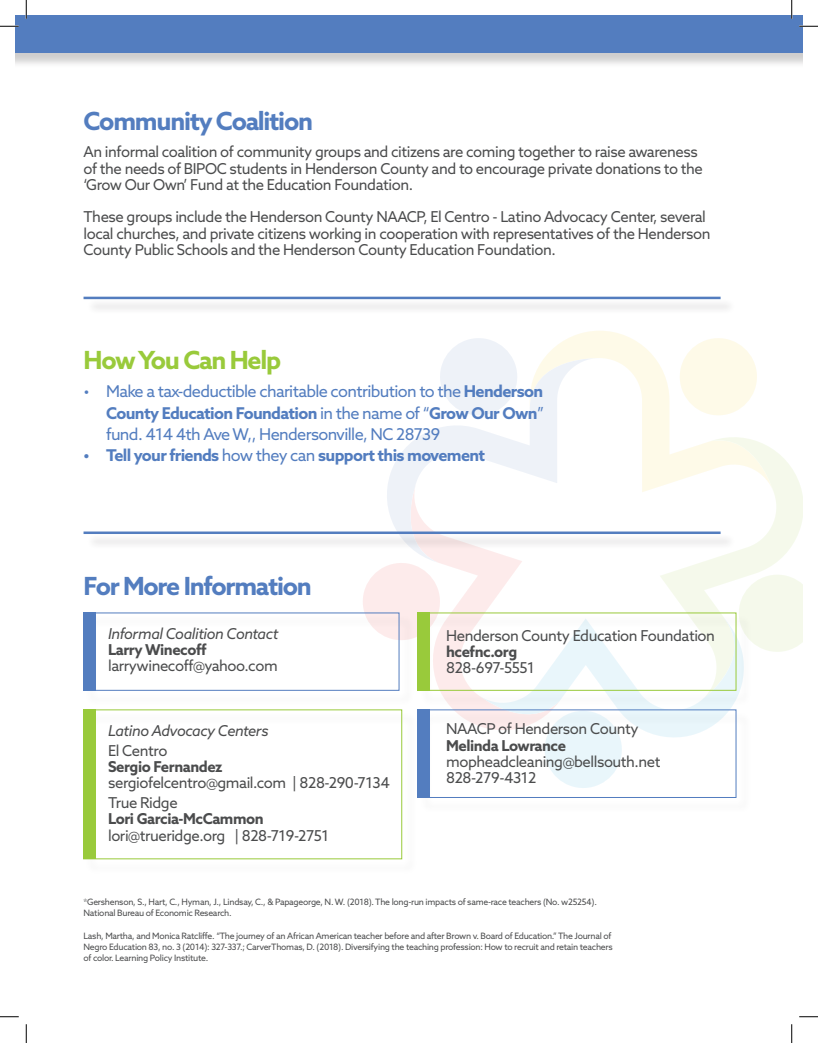
<style>
.page{position:relative;width:818px;height:1043px;background:#fff}
.page>*{position:absolute;margin:0;border:0;box-sizing:border-box;transform-origin:0 0}
.t1{font:700 25px "Azo Sans";letter-spacing:-.05em;color:#537dbf}
.t2{font:700 25px "Azo Sans";letter-spacing:-.05em;color:#99ca3b}
.t3{font:16.25px/21.2px "Azo Sans";letter-spacing:-.04em;color:#537dbf;text-align:justify}
.t4{font:700 16.25px "Azo Sans";letter-spacing:-.04em;color:#537dbf}
.t5{font:15px/16.2px "Azo Sans";letter-spacing:-.03em;color:#4b4c4d}
.t6{font:700 15px "Azo Sans";letter-spacing:-.03em;color:#4b4c4d}
.t7{font:italic 15px "Azo Sans";letter-spacing:-.03em;color:#4b4c4d}
.t8{font:8.75px/11.2px "Azo Sans";letter-spacing:-.03em;color:#4b4c4d}
.s1{font-weight:700}
.s2{font-weight:400}
</style>
<div class="page">
<svg style="left:447px;top:338px;width:63px;height:17px"></svg>
<svg style="left:363px;top:564px;width:30px;height:48px"></svg>
<svg style="left:547px;top:331px;width:210px;height:161px"></svg>
<svg style="left:393px;top:562px;width:128px;height:149px;fill:#fdebeb"></svg>
<svg style="left:387px;top:355px;width:212px;height:207px"></svg>
<svg style="left:659px;top:428px;width:143px;height:224px"></svg>
<svg style="left:478px;top:618px;width:279px;height:93px"></svg>
<div style="left:15px;top:15px;width:787px;height:53px;background:#231f20;opacity:.22"></div>
<div style="left:15px;top:15px;width:787px;height:37px;background:#537dbf"></div>
<div style="left:86px;top:298px;width:649px;height:17px;background:#231f20;opacity:.22"></div>
<hr style="left:83px;top:297px;width:637px;height:2px;background:#537dbf">
<div style="left:86px;top:533px;width:649px;height:16px;background:#231f20;opacity:.22"></div>
<hr style="left:83px;top:531px;width:637px;height:3px;background:#537dbf">
<div style="left:85px;top:614px;width:330px;height:92px;background:#fff"></div>
<div style="left:83px;top:612px;width:13px;height:78px;background:#537dbf"></div>
<div style="left:419px;top:614px;width:333px;height:92px;background:#231f20;opacity:.22"></div>
<div style="left:417px;top:612px;width:13px;height:78px;background:#99ca3b"></div>
<div style="left:83px;top:709px;width:13px;height:150px;background:#99ca3b"></div>
<div style="left:419px;top:711px;width:333px;height:102px;background:#231f20;opacity:.22"></div>
<div style="left:417px;top:709px;width:13px;height:88px;background:#537dbf"></div>
<svg style="left:0;top:25px;width:19px;height:2px"></svg>
<svg style="left:799px;top:25px;width:19px;height:2px"></svg>
<svg style="left:0;top:1016px;width:19px;height:1px"></svg>
<svg style="left:799px;top:1016px;width:19px;height:1px"></svg>
<svg style="left:25px;top:0;width:2px;height:19px"></svg>
<svg style="left:25px;top:1024px;width:2px;height:18px"></svg>
<svg style="left:791px;top:0;width:1px;height:19px"></svg>
<svg style="left:791px;top:1024px;width:1px;height:18px"></svg>
<h1 class="t1" style="left:83px;top:104px;width:231px">Community Coalition</h1>
<p class="t5" style="left:83px;top:144px;width:621px">An informal coalition of community groups and citizens are coming together to raise awareness of the needs of BIPOC students in Henderson County and to encourage private donations to the ‘Grow Our Own’ Fund at the Education Foundation.</p>
<p class="t5" style="left:83px;top:209px;width:628px">These groups include the Henderson County NAACP, El Centro - Latino Advocacy Center, several local churches, and private citizens working in cooperation with representatives of the Henderson<br>County Public Schools and the Henderson County Education Foundation.</p>
<h1 class="t2" style="left:83px;top:343px;width:199px">How You Can Help</h1>
<p class="t3" style="left:106px;top:380px;width:439px;text-indent:-23px">• Make a tax-deductible charitable contribution to the <span class="s1">Henderson County Education Foundation</span> in the name of “<span class="s1">Grow Our Own</span>” fund. 414 4th Ave W,, Hendersonville, NC 28739</p>
<p class="t4" style="left:83px;top:444px;width:403px">• Tell your friends <span class="s2">how they can</span> support this movement</p>
<h1 class="t1" style="left:83px;top:569px;width:230px">For More Information</h1>
<p class="t7" style="left:108px;top:623px;width:172px">Informal Coalition Contact</p>
<p class="t6" style="left:108px;top:639px;width:100px">Larry Winecoff</p>
<p class="t5" style="left:108px;top:657px;width:171px">larrywinecoff@yahoo.com</p>
<p class="t7" style="left:108px;top:720px;width:162px">Latino Advocacy Centers</p>
<p class="t5" style="left:108px;top:741px;width:61px">El Centro</p>
<p class="t6" style="left:108px;top:756px;width:116px">Sergio Fernandez</p>
<p class="t5" style="left:108px;top:772px;width:283px;line-height:20px">sergiofelcentro@gmail.com | 828-290-7134<br>True Ridge</p>
<p class="t6" style="left:108px;top:809px;width:157px">Lori Garcia-McCammon</p>
<p class="t5" style="left:108px;top:826px;width:222px">lori@trueridge.org | 828-719-2751</p>
<p class="t5" style="left:446px;top:627px;width:270px">Henderson County Education Foundation</p>
<p class="t6" style="left:446px;top:641px;width:73px">hcefnc.org</p>
<p class="t5" style="left:446px;top:659px;width:90px">828-697-5551</p>
<p class="t5" style="left:446px;top:720px;width:194px">NAACP of Henderson County</p>
<p class="t6" style="left:446px;top:735px;width:121px">Melinda Lowrance</p>
<p class="t5" style="left:446px;top:753px;width:216px">mopheadcleaning@bellsouth.net<br>828-279-4312</p>
<p class="t8" style="left:83px;top:896px;width:515px">*Gershenson, S., Hart, C., Hyman, J., Lindsay, C., &amp; Papageorge, N. W. (2018). The long-run impacts of same-race teachers (No. w25254).<br>National Bureau of Economic Research.</p>
<p class="t8" style="left:83px;top:929px;width:530px">Lash, Martha, and Monica Ratcliffe. “The journey of an African American teacher before and after Brown v. Board of Education.” The Journal of<br>Negro Education 83, no. 3 (2014): 327-337.; CarverThomas, D. (2018). Diversifying the teaching profession: How to recruit and retain teachers of color. Learning Policy Institute.</p>
</div>
